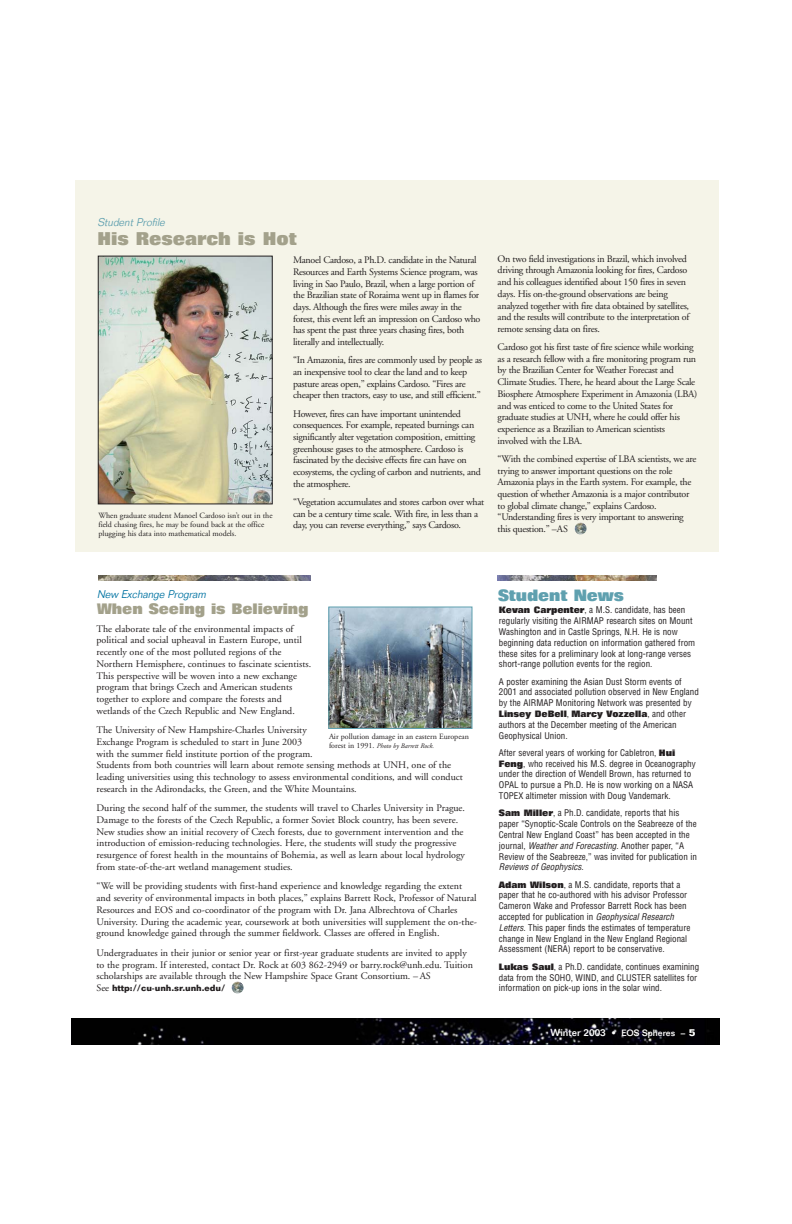
<style>
.page{position:relative;width:792px;height:1224px;background:#fff}
.page>*{position:absolute;margin:0;border:0;box-sizing:border-box;transform-origin:0 0}
.t1{font:800 18px "Folio";color:#a3a18b}
.t2{font:800 16px "Folio";color:#5fa0af}
.t3{font:800 14.8px "Folio";color:#a3a18b}
.t4{font:italic 300 11px "Folio";color:#0073a2;scale:.95 1}
.t5{font:italic 300 11px "Folio";color:#5fa0af;scale:.95 1}
.t6{font:10px/11.7px "Adobe Garamond";letter-spacing:-.03em;color:#231f20}
.t7{font:10px/11.7px "Adobe Garamond";color:#231f20}
.t8{font:condensed 9px/10.8px "Helvetica";color:#231f20}
.t9{font:800 9px "Folio";color:#231f20}
.t10{font:500 9px "Folio";color:#fff}
.t11{font:700 8.8px "Folio";color:#231f20}
.t12{font:8px/9px "Adobe Garamond";color:#231f20}
.t13{font:italic 7px "Adobe Garamond";color:#231f20}
.s1{font-family:"Adobe Garamond";font-weight:400;font-size:10px}
.s2{font-style:normal;font-size:8px}
.s3{font-family:"Folio";font-weight:800;font-stretch:normal}
.s4{font-family:"Helvetica";font-weight:400;font-stretch:condensed}
.s5{font-style:italic}
.s6{font-size:10px}
.s7{font-weight:700;font-size:10px}
</style>
<div class="page">
<div style="left:75px;top:180px;width:643px;height:371px;background:#f5f4e8"></div>
<img style="left:100px;top:258px;width:170px;height:244px">
<div style="left:98px;top:256px;width:174px;height:248px;border:1px solid #231f20"></div>
<img style="left:498px;top:575px;width:158px;height:5px">
<img style="left:98px;top:575px;width:212px;height:5px">
<svg style="left:574px;top:522px;width:13px;height:13px"></svg>
<svg style="left:232px;top:981px;width:12px;height:13px"></svg>
<img style="left:71px;top:1018px;width:649px;height:27px">
<img style="left:330px;top:608px;width:140px;height:119px">
<div style="left:328px;top:606px;width:144px;height:123px;border:1px solid #5fa0af"></div>
<p class="t5" style="left:97px;top:219px;width:75px">Student Profile</p>
<h1 class="t1" style="left:97px;top:232px;width:201px">His Research is Hot</h1>
<p class="t6" style="left:293px;top:255px;width:189px">Manoel Cardoso, a Ph.D. candidate in the Natural Resources and Earth Systems Science program, was living in Sao Paulo, Brazil, when a large portion of the Brazilian state of Roraima went up in flames for days. Although the fires were miles away in the forest, this event left an impression on Cardoso who has spent the past three years chasing fires, both literally and intellectually.</p>
<p class="t6" style="left:293px;top:355px;width:190px">“In Amazonia, fires are commonly used by people as an inexpensive tool to clear the land and to keep pasture areas open,” explains Cardoso. “Fires are cheaper then tractors, easy to use, and still efficient.”</p>
<p class="t6" style="left:293px;top:409px;width:189px">However, fires can have important unintended consequences. For example, repeated burnings can significantly alter vegetation composition, emitting greenhouse gases to the atmosphere. Cardoso is fascinated by the decisive effects fire can have on ecosystems, the cycling of carbon and nutrients, and the atmosphere.</p>
<p class="t6" style="left:293px;top:497px;width:193px">“Vegetation accumulates and stores carbon over what can be a century time scale. With fire, in less than a day, you can reverse everything,” says Cardoso.</p>
<p class="t12" style="left:98px;top:511px;width:176px">When graduate student Manoel Cardoso isn’t out in the field chasing fires, he may be found back at the office plugging his data into mathematical models.</p>
<p class="t6" style="left:498px;top:254px;width:193px">On two field investigations in Brazil, which involved driving through Amazonia looking for fires, Cardoso and his colleagues identified about 150 fires in seven days. His on-the-ground observations are being analyzed together with fire data obtained by satellites, and the results will contribute to the interpretation of remote sensing data on fires.</p>
<p class="t6" style="left:498px;top:342px;width:201px">Cardoso got his first taste of fire science while working as a research fellow with a fire monitoring program run by the Brazilian Center for Weather Forecast and Climate Studies. There, he heard about the Large Scale Biosphere Atmosphere Experiment in Amazonia (LBA) and was enticed to come to the United States for graduate studies at UNH, where he could offer his experience as a Brazilian to American scientists involved with the LBA.</p>
<p class="t6" style="left:498px;top:454px;width:200px">“With the combined expertise of LBA scientists, we are trying to answer important questions on the role Amazonia plays in the Earth system. For example, the question of whether Amazonia is a major contributor to global climate change,” explains Cardoso. “Understanding fires is very important to answering this question.” –AS</p>
<p class="t4" style="left:97px;top:591px;width:118px">New Exchange Program</p>
<h3 class="t3" style="left:97px;top:604px;width:213px">When Seeing is Believing</h3>
<p class="t7" style="left:97px;top:624px;width:216px">The elaborate tale of the environmental impacts of political and social upheaval in Eastern Europe, until recently one of the most polluted regions of the Northern Hemisphere, continues to fascinate scientists.<br>This perspective will be woven into a new exchange program that brings Czech and American students together to explore and compare the forests and wetlands of the Czech Republic and New England.</p>
<p class="t7" style="left:97px;top:725px;width:368px">The University of New Hampshire-Charles University<br>Exchange Program is scheduled to start in June 2003<br>with the summer field institute portion of the program.<br>Students from both countries will learn about remote sensing methods at UNH, one of the leading universities using this technology to assess environmental conditions, and will conduct research in the Adirondacks, the Green, and the White Mountains.</p>
<p class="t7" style="left:97px;top:803px;width:370px">During the second half of the summer, the students will travel to Charles University in Prague.<br>Damage to the forests of the Czech Republic, a former Soviet Block country, has been severe.<br>New studies show an initial recovery of Czech forests, due to government intervention and the introduction of emission-reducing technologies. Here, the students will study the progressive resurgence of forest health in the mountains of Bohemia, as well as learn about local hydrology from state-of-the-art wetland management studies.</p>
<p class="t7" style="left:97px;top:881px;width:382px">“We will be providing students with first-hand experience and knowledge regarding the extent and severity of environmental impacts in both places,” explains Barrett Rock, Professor of Natural Resources and EOS and co-coordinator of the program with Dr. Jana Albrechtova of Charles University. During the academic year, coursework at both universities will supplement the on-the&shy;ground knowledge gained through the summer fieldwork. Classes are offered in English.</p>
<p class="t7" style="left:97px;top:948px;width:378px">Undergraduates in their junior or senior year or first-year graduate students are invited to apply to the program. If interested, contact Dr. Rock at 603 862-2949 or barry.rock@unh.edu. Tuition scholarships are available through the New Hampshire Space Grant Consortium. – AS</p>
<p class="t11" style="left:97px;top:985px;width:130px"><span class="s1">See</span> http://cu-unh.sr.unh.edu/</p>
<p class="t12" style="left:329px;top:732px;width:141px">Air pollution damage in an eastern European</p>
<p class="t13" style="left:329px;top:743px;width:107px"><span class="s2">forest in 1991.</span> Photo by Barrett Rock.</p>
<h2 class="t2" style="left:498px;top:590px;width:128px">Student News</h2>
<p class="t8" style="left:499px;top:605px;width:198px"><span class="s3">Kevan Carpenter</span>, a M.S. candidate, has been regularly visiting the AIRMAP research sites on Mount Washington and in Castle Springs, N.H. He is now beginning data reduction on information gathered from these sites for a preliminary look at long-range verses short-range pollution events for the region.</p>
<p class="t8" style="left:499px;top:677px;width:201px">A poster examining the Asian Dust Storm events of<br>2001 and associated pollution observed in New England by the AIRMAP Monitoring Network was presented by</p>
<p class="t9" style="left:499px;top:711px;width:189px">Linsey DeBell<span class="s4">,</span> Marcy Vozzella<span class="s4">, and other</span></p>
<p class="t8" style="left:499px;top:720px;width:179px">authors at the December meeting of the American<br>Geophysical Union.</p>
<p class="t8" style="left:499px;top:748px;width:198px">After several years of working for Cabletron, <span class="s3">Hui Feng</span>, who received his M.S. degree in Oceanography under the direction of Wendell Brown, has returned to OPAL to pursue a Ph.D. He is now working on a NASA TOPEX altimeter mission with Doug Vandemark.</p>
<p class="t8" style="left:499px;top:808px;width:199px"><span class="s3">Sam Miller</span>, a Ph.D. candidate, reports that his paper “Synoptic-Scale Controls on the Seabreeze of the Central New England Coast” has been accepted in the journal, <span class="s5">Weather and Forecasting</span>. Another paper, “A Review of the Seabreeze,” was invited for publication in <span class="s5">Reviews of Geophysics</span>.</p>
<p class="t8" style="left:499px;top:880px;width:193px"><span class="s3">Adam Wilson</span>, a M.S. candidate, reports that a paper that he co-authored with his advisor Professor Cameron Wake and Professor Barrett Rock has been accepted for publication in <span class="s5">Geophysical Research Letters</span>. This paper finds the estimates of temperature change in New England in the New England Regional Assessment (NERA) report to be conservative.</p>
<p class="t8" style="left:499px;top:962px;width:202px"><span class="s3">Lukas Saul</span>, a Ph.D. candidate, continues examining data from the SOHO, WIND, and CLUSTER satellites for information on pick-up ions in the solar wind.</p>
<p class="t10" style="left:551px;top:1030px;width:147px"><span class="s6">Winter 2003</span> • EOS Spheres – <span class="s7">5</span></p>
</div>
